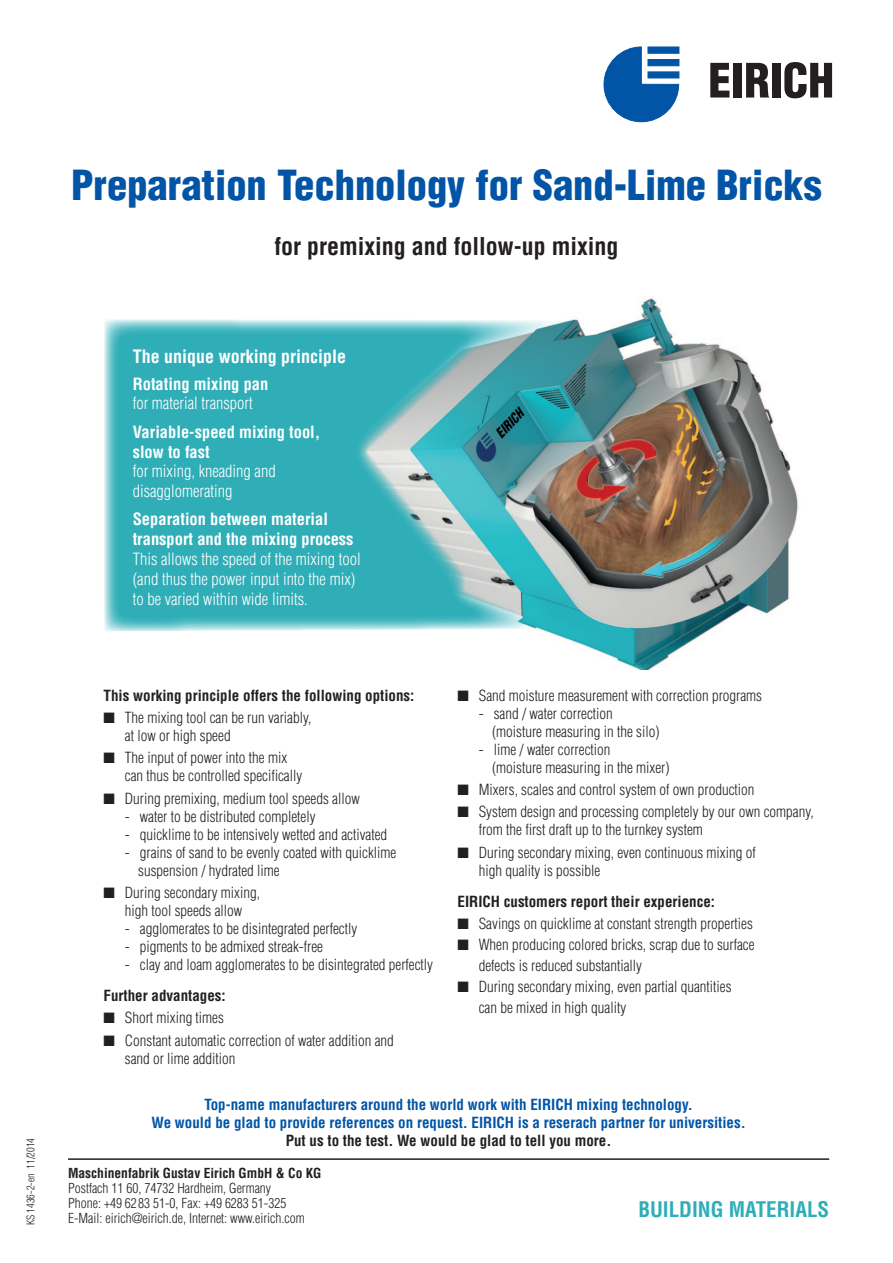
<style>
.page{position:relative;width:893px;height:1263px;background:#fff}
.page>*{position:absolute;margin:0;border:0;box-sizing:border-box;transform-origin:0 0}
.t1{font:900 condensed 40.5px "Helvetica";color:#0154a6}
.t2{font:700 condensed 24px "Helvetica";color:#231f20}
.t3{font:700 condensed 21px "Helvetica";color:#2faeb8}
.t4{font:700 condensed 18px "Helvetica";color:#fff}
.t5{font:300 condensed 16.5px/19.8px "Helvetica";color:#fff}
.t6{font:700 condensed 16.5px/19.8px "Helvetica";color:#fff}
.t7{font:300 condensed 15px/18px "Helvetica";color:#231f20}
.t8{font:700 condensed 15px/18px "Helvetica";color:#0154a6;text-align:center}
.t9{font:700 condensed 15px "Helvetica";color:#231f20}
.t10{font:300 condensed 13.5px/15px "Helvetica";color:#231f20}
.t11{font:700 condensed 13.5px "Helvetica";color:#231f20}
.t12{font:300 condensed 10.5px "Helvetica";color:#231f20}
</style>
<div class="page">
<img style="left:545px;top:298px;width:253px;height:372px">
<svg style="left:104px;top:319px;width:473px;height:312px;background:#4db2b9"></svg>
<svg style="left:710px;top:63px;width:19px;height:35px"></svg>
<div style="left:734px;top:63px;width:8px;height:35px;background:#231f20"></div>
<svg style="left:746px;top:63px;width:23px;height:35px"></svg>
<div style="left:772px;top:63px;width:8px;height:35px;background:#231f20"></div>
<svg style="left:784px;top:62px;width:48px;height:36px"></svg>
<svg style="left:604px;top:47px;width:75px;height:75px"></svg>
<hr style="left:68px;top:1158px;width:761px;height:2px;background:#231f20">
<h1 class="t1" style="left:71px;top:160px;width:752px">Preparation Technology for Sand-Lime Bricks</h1>
<h2 class="t2" style="left:274px;top:231px;width:346px">for premixing and follow-up mixing</h2>
<p class="t4" style="left:133px;top:345px;width:215px">The unique working principle</p>
<p class="t6" style="left:133px;top:374px;width:137px">Rotating mixing pan</p>
<p class="t5" style="left:133px;top:393px;width:122px">for material transport</p>
<p class="t6" style="left:133px;top:422px;width:189px">Variable-speed mixing tool, slow to fast</p>
<p class="t5" style="left:133px;top:461px;width:144px">for mixing, kneading and disagglomerating</p>
<p class="t6" style="left:133px;top:509px;width:222px">Separation between material transport and the mixing process</p>
<p class="t5" style="left:133px;top:549px;width:230px">This allows the speed of the mixing tool (and thus the power input into the mix) to be varied within wide limits.</p>
<p class="t12" style="left:24px;top:1225px;width:89px;rotate:-90deg">KS 1436-2-en 11/2014</p>
<p class="t9" style="left:104px;top:686px;width:312px">This working principle offers the following options:</p>
<p class="t7" style="left:125px;top:709px;width:188px;text-indent:-21px">■ The mixing tool can be run variably, at low or high speed</p>
<p class="t7" style="left:125px;top:749px;width:179px;text-indent:-21px">■ The input of power into the mix can thus be controlled specifically</p>
<p class="t7" style="left:104px;top:789px;width:258px">■ During premixing, medium tool speeds allow</p>
<p class="t7" style="left:125px;top:807px;width:192px">- water to be distributed completely</p>
<p class="t7" style="left:125px;top:825px;width:264px">- quicklime to be intensively wetted and activated</p>
<p class="t7" style="left:138px;top:843px;width:260px;text-indent:-13px">- grains of sand to be evenly coated with quicklime suspension / hydrated lime</p>
<p class="t7" style="left:104px;top:883px;width:158px;text-align:center">■ During secondary mixing, high tool speeds allow</p>
<p class="t7" style="left:125px;top:919px;width:234px">- agglomerates to be disintegrated perfectly</p>
<p class="t7" style="left:125px;top:937px;width:200px">- pigments to be admixed streak-free</p>
<p class="t7" style="left:125px;top:955px;width:310px">- clay and loam agglomerates to be disintegrated perfectly</p>
<p class="t9" style="left:104px;top:986px;width:124px">Further advantages:</p>
<p class="t7" style="left:104px;top:1009px;width:122px">■ Short mixing times</p>
<p class="t7" style="left:125px;top:1031px;width:271px;text-indent:-21px">■ Constant automatic correction of water addition and sand or lime addition</p>
<p class="t7" style="left:458px;top:686px;width:306px">■ Sand moisture measurement with correction programs</p>
<p class="t7" style="left:492px;top:704px;width:169px;text-indent:-13px">- sand / water correction (moisture measuring in the silo)</p>
<p class="t7" style="left:492px;top:740px;width:179px;text-indent:-13px">- lime / water correction<br>(moisture measuring in the mixer)</p>
<p class="t7" style="left:458px;top:780px;width:298px">■ Mixers, scales and control system of own production</p>
<p class="t7" style="left:479px;top:803px;width:336px;text-indent:-21px">■ System design and processing completely by our own company, from the first draft up to the turnkey system</p>
<p class="t7" style="left:479px;top:843px;width:278px;text-indent:-21px">■ During secondary mixing, even continuous mixing of high quality is possible</p>
<p class="t9" style="left:458px;top:892px;width:259px">EIRICH customers report their experience:</p>
<p class="t7" style="left:458px;top:914px;width:297px">■ Savings on quicklime at constant strength properties</p>
<p class="t7" style="left:479px;top:934px;width:277px;line-height:21px;text-indent:-21px">■ When producing colored bricks, scrap due to surface defects is reduced substantially</p>
<p class="t7" style="left:479px;top:976px;width:254px;line-height:21px;text-indent:-21px">■ During secondary mixing, even partial quantities can be mixed in high quality</p>
<p class="t8" style="left:151px;top:1095px;width:596px">Top-name manufacturers around the world work with EIRICH mixing technology.<br>We would be glad to provide references on request. EIRICH is a reserach partner for universities.</p>
<p class="t9" style="left:286px;top:1131px;width:327px">Put us to the test. We would be glad to tell you more.</p>
<p class="t11" style="left:68px;top:1165px;width:255px">Maschinenfabrik Gustav Eirich GmbH &amp; Co KG</p>
<p class="t10" style="left:68px;top:1180px;width:238px">Postfach 11 60, 74732 Hardheim, Germany<br>Phone: +49 6283 51-0, Fax: +49 6283 51-325<br>E-Mail: eirich@eirich.de, Internet: www.eirich.com</p>
<h3 class="t3" style="left:638px;top:1196px;width:192px">BUILDING MATERIALS</h3>
</div>
